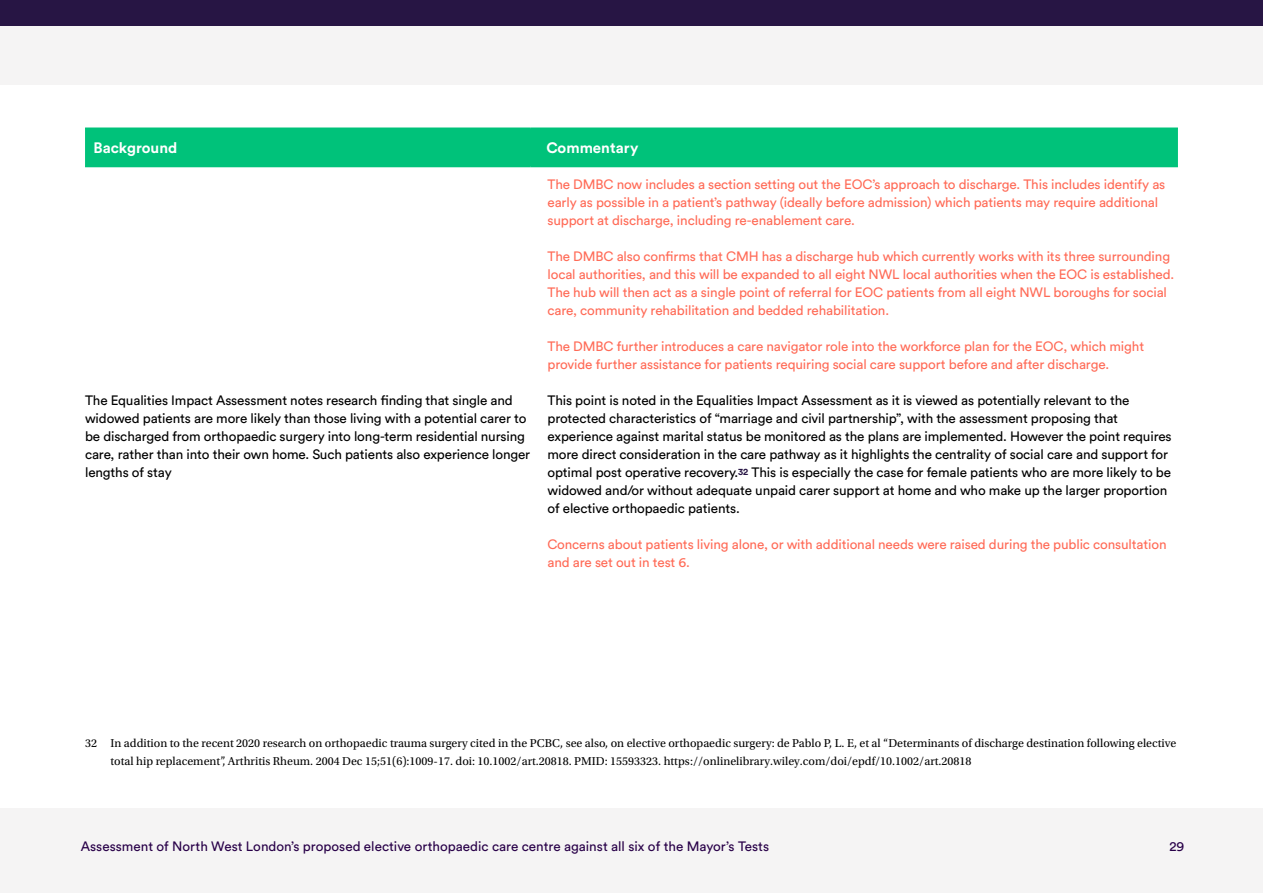
<style>
.page{position:relative;width:1263px;height:893px;background:#fff}
.page>*{position:absolute;margin:0;border:0;box-sizing:border-box;transform-origin:0 0}
.t1{font:700 15px "Circular Pro";color:#fff}
.t2{font:13.5px/18px "Circular Pro";letter-spacing:-.01em;color:#000}
.t3{font:13.5px/18px "Circular Pro";letter-spacing:-.01em;color:#ff6b57}
.t4{font:13.5px "Circular Pro";color:#280048}
.t5{font:12px/18px "Utopia Std";color:#000}
</style>
<div class="page">
<div style="left:0;top:0;width:1263px;height:26px;background:#271544"></div>
<div style="left:0;top:26px;width:1263px;height:59px;background:#f5f4f4"></div>
<div style="left:0;top:809px;width:1263px;height:84px;background:#f5f4f4"></div>
<div style="left:85px;top:129px;width:1093px;height:37px;background:#00c27a"></div>
<hr style="left:85px;top:128px;width:445px;height:1px;background:#00c27a">
<hr style="left:530px;top:128px;width:648px;height:1px;background:#00c27a">
<hr style="left:85px;top:166px;width:445px;height:1px;background:#00c27a">
<hr style="left:530px;top:166px;width:648px;height:1px;background:#00c27a">
<p class="t1" style="left:94px;top:138px;width:85px">Background</p>
<p class="t1" style="left:546px;top:138px;width:93px">Commentary</p>
<p class="t2" style="left:85px;top:391px;width:447px">The Equalities Impact Assessment notes research finding that single and widowed patients are more likely than those living with a potential carer to be discharged from orthopaedic surgery into long-term residential nursing care, rather than into their own home. Such patients also experience longer lengths of stay</p>
<p class="t3" style="left:547px;top:175px;width:619px">The DMBC now includes a section setting out the EOC’s approach to discharge. This includes identify as early as possible in a patient’s pathway (ideally before admission) which patients may require additional support at discharge, including re-enablement care.</p>
<p class="t3" style="left:547px;top:247px;width:628px">The DMBC also confirms that CMH has a discharge hub which currently works with its three surrounding local authorities, and this will be expanded to all eight NWL local authorities when the EOC is established.<br>The hub will then act as a single point of referral for EOC patients from all eight NWL boroughs for social care, community rehabilitation and bedded rehabilitation.</p>
<p class="t3" style="left:547px;top:337px;width:598px">The DMBC further introduces a care navigator role into the workforce plan for the EOC, which might provide further assistance for patients requiring social care support before and after discharge.</p>
<p class="t2" style="left:547px;top:391px;width:626px">This point is noted in the Equalities Impact Assessment as it is viewed as potentially relevant to the protected characteristics of “marriage and civil partnership”, with the assessment proposing that experience against marital status be monitored as the plans are implemented. However the point requires more direct consideration in the care pathway as it highlights the centrality of social care and support for optimal post operative recovery.<sup>32</sup> This is especially the case for female patients who are more likely to be widowed and/or without adequate unpaid carer support at home and who make up the larger proportion of elective orthopaedic patients.</p>
<p class="t3" style="left:547px;top:535px;width:621px">Concerns about patients living alone, or with additional needs were raised during the public consultation and are set out in test 6.</p>
<p class="t5" style="left:111px;top:735px;width:1067px;text-indent:-26px">32 In addition to the recent 2020 research on orthopaedic trauma surgery cited in the PCBC, see also, on elective orthopaedic surgery: de Pablo P, L. E, et al “Determinants of discharge destination following elective total hip replacement”, Arthritis Rheum. 2004 Dec 15;51(6):1009-17. doi: 10.1002/art.20818. PMID: 15593323. https://onlinelibrary.wiley.com/doi/epdf/10.1002/art.20818</p>
<p class="t4" style="left:81px;top:837px;width:690px">Assessment of North West London’s proposed elective orthopaedic care centre against all six of the Mayor’s Tests</p>
<p class="t4" style="left:1169px;top:837px;width:16px">29</p>
</div>
